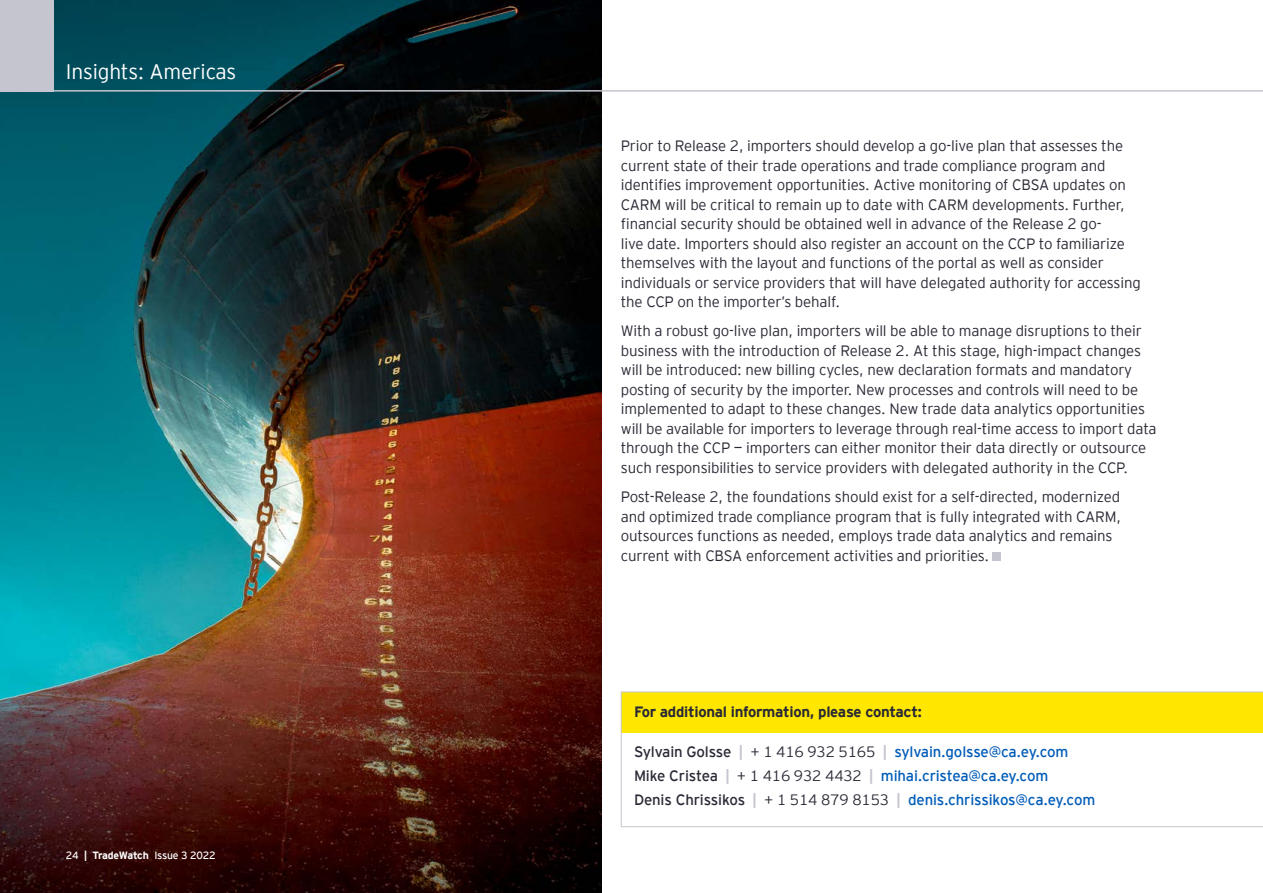
<style>
.page{position:relative;width:1263px;height:893px;background:#fff}
.page>*{position:absolute;margin:0;border:0;box-sizing:border-box;transform-origin:0 0}
.t1{font:300 21px "EY Interstate";letter-spacing:-.01em;color:#fff}
.t2{font:300 15px/19.5px "EY Interstate";letter-spacing:-.01em;color:#2a2a36}
.t3{font:15px/24.2px "EY Interstate";letter-spacing:-.01em;color:#005cb8}
.t4{font:700 15px "EY Interstate";letter-spacing:-.02em;color:#2a2a36}
.t5{font:10.5px "EY Interstate";letter-spacing:-.02em;color:#fff}
.s1{font-weight:700}
.s2{color:#2a2a36}
.s3{font-weight:700;color:#c5c5cf}
.s4{font-weight:300;color:#2a2a36}
</style>
<div class="page">
<img style="left:0;top:0;width:602px;height:893px">
<hr style="left:0;top:90px;width:1263px;height:2px;background:#c5c5cf">
<div style="left:0;top:0;width:54px;height:92px;background:#c5c5cf"></div>
<div style="left:993px;top:552px;width:8px;height:9px;background:#c5c5cf"></div>
<div style="left:621px;top:692px;width:642px;height:40px;background:#ffe700"></div>
<hr style="left:621px;top:692px;width:1px;height:40px;background:#c5c5cf">
<hr style="left:621px;top:691px;width:642px;height:1px;background:#c5c5cf">
<hr style="left:621px;top:732px;width:1px;height:94px;background:#c5c5cf">
<hr style="left:621px;top:826px;width:642px;height:1px;background:#c5c5cf">
<h1 class="t1" style="left:66px;top:57px;width:172px">Insights: Americas</h1>
<p class="t5" style="left:66px;top:848px;width:151px">24 <span class="s1">| TradeWatch</span> Issue 3 2022</p>
<p class="t2" style="left:621px;top:135px;width:521px">Prior to Release 2, importers should develop a go-live plan that assesses the current state of their trade operations and trade compliance program and identifies improvement opportunities. Active monitoring of CBSA updates on CARM will be critical to remain up to date with CARM developments. Further, financial security should be obtained well in advance of the Release 2 go-<br>live date. Importers should also register an account on the CCP to familiarize themselves with the layout and functions of the portal as well as consider individuals or service providers that will have delegated authority for accessing the CCP on the importer’s behalf.</p>
<p class="t2" style="left:621px;top:320px;width:537px">With a robust go-live plan, importers will be able to manage disruptions to their business with the introduction of Release 2. At this stage, high-impact changes will be introduced: new billing cycles, new declaration formats and mandatory posting of security by the importer. New processes and controls will need to be implemented to adapt to these changes. New trade data analytics opportunities will be available for importers to leverage through real-time access to import data through the CCP — importers can either monitor their data directly or outsource such responsibilities to service providers with delegated authority in the CCP.</p>
<p class="t2" style="left:621px;top:486px;width:502px">Post-Release 2, the foundations should exist for a self-directed, modernized and optimized trade compliance program that is fully integrated with CARM, outsources functions as needed, employs trade data analytics and remains current with CBSA enforcement activities and priorities.</p>
<p class="t4" style="left:634px;top:700px;width:290px">For additional information, please contact:</p>
<p class="t3" style="left:634px;top:739px;width:463px"><span class="s2">Sylvain Golsse</span> <span class="s3">|</span> <span class="s4">+ 1 416 932 5165</span> <span class="s3">|</span> sylvain.golsse@ca.ey.com<br><span class="s2">Mike Cristea</span> <span class="s3">|</span> <span class="s4">+ 1 416 932 4432</span> <span class="s3">|</span> mihai.cristea@ca.ey.com<br><span class="s2">Denis Chrissikos</span> <span class="s3">|</span> <span class="s4">+ 1 514 879 8153</span> <span class="s3">|</span> denis.chrissikos@ca.ey.com</p>
</div>
